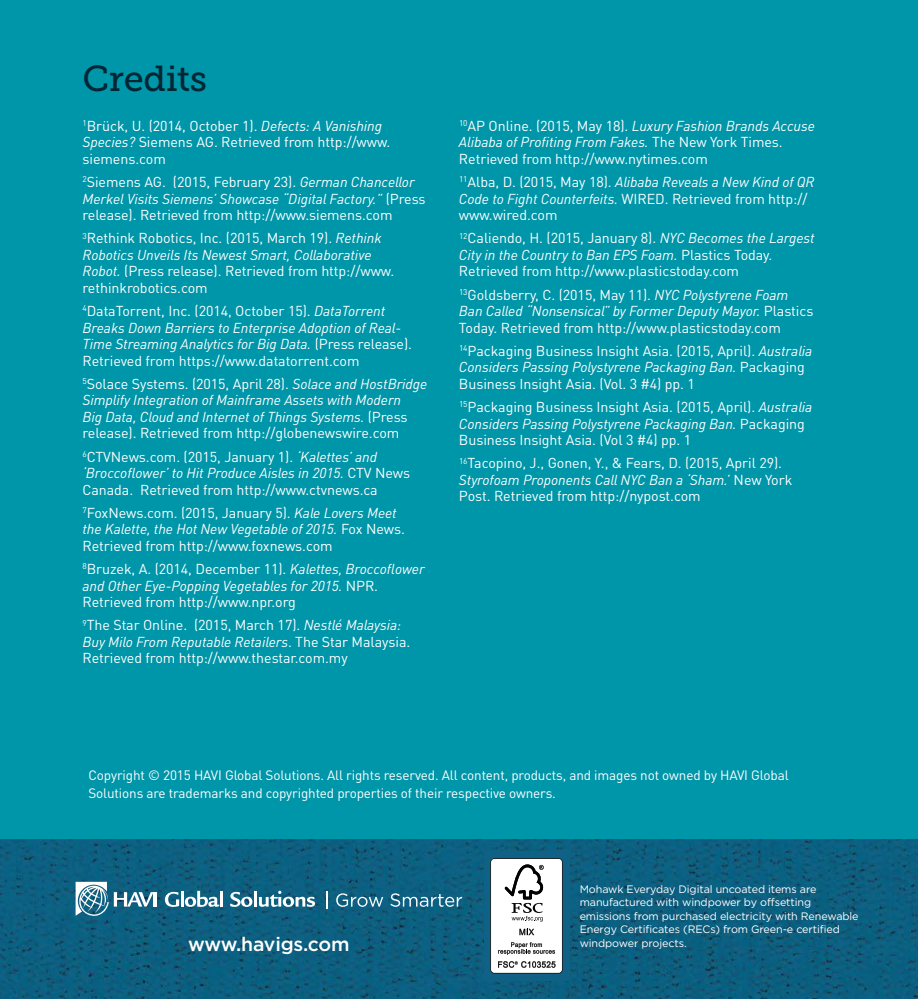
<style>
.page{position:relative;width:918px;height:999px;background:#fff}
.page>*{position:absolute;margin:0;border:0;box-sizing:border-box;transform-origin:0 0}
.t1{font:36px "Museo Slab 500";letter-spacing:-.01em;color:#012735}
.t2{font:500 19.5px "Gotham";letter-spacing:-.01em;color:#fff}
.t3{font:14.25px/16.5px "DINOT";letter-spacing:-.005em;color:#fff}
.t4{font:italic 14.25px/16.5px "DINOT";letter-spacing:-.005em;color:#fff}
.t5{font:13.5px/18px "DINOT";letter-spacing:-.01em;color:#fff}
.t6{font:10.8px/13.5px "Gotham";letter-spacing:-.01em;color:#fff}
.s1{font-style:italic}
.s2{font-style:normal}
</style>
<div class="page">
<img style="left:0;top:839px;width:918px;height:160px">
<div style="left:484px;top:851px;width:85px;height:130px;background:#0f6285"></div>
<div style="left:0;top:0;width:918px;height:839px;background:#0096a9"></div>
<svg style="left:490px;top:858px;width:73px;height:116px"></svg>
<svg style="left:75px;top:882px;width:79px;height:35px"></svg>
<hr style="left:154px;top:892px;width:3px;height:15px;background:#fff">
<svg style="left:165px;top:892px;width:14px;height:15px"></svg>
<hr style="left:181px;top:891px;width:3px;height:16px;background:#fff">
<svg style="left:185px;top:891px;width:34px;height:16px"></svg>
<hr style="left:220px;top:891px;width:3px;height:16px;background:#fff">
<svg style="left:230px;top:892px;width:22px;height:15px"></svg>
<hr style="left:254px;top:891px;width:3px;height:16px;background:#fff">
<svg style="left:259px;top:891px;width:56px;height:16px"></svg>
<svg style="left:326px;top:892px;width:1px;height:17px"></svg>
<svg style="left:336px;top:893px;width:47px;height:14px"></svg>
<svg style="left:390px;top:893px;width:72px;height:14px"></svg>
<h1 class="t1" style="left:82px;top:58px;width:126px">Credits</h1>
<p class="t3" style="left:82px;top:117px;width:309px"><sup>1</sup>Brück, U. (2014, October 1). <span class="s1">Defects: A Vanishing<br>Species?</span> Siemens AG. Retrieved from http://www. siemens.com</p>
<p class="t3" style="left:82px;top:173px;width:345px"><sup>2</sup>Siemens AG. (2015, February 23). <span class="s1">German Chancellor<br>Merkel Visits Siemens’ Showcase “Digital Factory.”</span> (Press release). Retrieved from http://www.siemens.com</p>
<p class="t3" style="left:82px;top:229px;width:313px"><sup>3</sup>Rethink Robotics, Inc. (2015, March 19). <span class="s1">Rethink Robotics Unveils Its Newest Smart, Collaborative Robot.</span> (Press release). Retrieved from http://www. rethinkrobotics.com</p>
<p class="t4" style="left:82px;top:302px;width:331px"><sup>4</sup><span class="s2">DataTorrent, Inc. (2014, October 15).</span> DataTorrent Breaks Down Barriers to Enterprise Adoption of Real-Time Streaming Analytics for Big Data. <span class="s2">(Press release).<br>Retrieved from https://www.datatorrent.com</span></p>
<p class="t4" style="left:82px;top:375px;width:346px"><sup>5</sup><span class="s2">Solace Systems. (2015, April 28).</span> Solace and HostBridge Simplify Integration of Mainframe Assets with Modern<br>Big Data, Cloud and Internet of Things Systems. <span class="s2">(Press release). Retrieved from http://globenewswire.com</span></p>
<p class="t3" style="left:82px;top:448px;width:329px"><sup>6</sup>CTVNews.com. (2015, January 1). <span class="s1">‘Kalettes’ and ‘Broccoflower’ to Hit Produce Aisles in 2015.</span> CTV News<br>Canada. Retrieved from http://www.ctvnews.ca</p>
<p class="t3" style="left:82px;top:504px;width:324px"><sup>7</sup>FoxNews.com. (2015, January 5). <span class="s1">Kale Lovers Meet the Kalette, the Hot New Vegetable of 2015.</span> Fox News.<br>Retrieved from http://www.foxnews.com</p>
<p class="t3" style="left:82px;top:560px;width:344px"><sup>8</sup>Bruzek, A. (2014, December 11). <span class="s1">Kalettes, Broccoflower and Other Eye-Popping Vegetables for 2015.</span> NPR.<br>Retrieved from http://www.npr.org</p>
<p class="t3" style="left:82px;top:616px;width:329px"><sup>9</sup>The Star Online. (2015, March 17). <span class="s1">Nestlé Malaysia:<br>Buy Milo From Reputable Retailers</span>. The Star Malaysia.<br>Retrieved from http://www.thestar.com.my</p>
<p class="t3" style="left:459px;top:117px;width:357px"><sup>10</sup>AP Online. (2015, May 18). <span class="s1">Luxury Fashion Brands Accuse<br>Alibaba of Profiting From Fakes.</span> The New York Times.<br>Retrieved from http://www.nytimes.com</p>
<p class="t3" style="left:459px;top:173px;width:357px"><sup>11</sup>Alba, D. (2015, May 18). <span class="s1">Alibaba Reveals a New Kind of QR<br>Code to Fight Counterfeits.</span> WIRED. Retrieved from http:// www.wired.com</p>
<p class="t3" style="left:459px;top:229px;width:357px"><sup>12</sup>Caliendo, H. (2015, January 8). <span class="s1">NYC Becomes the Largest<br>City in the Country to Ban EPS Foam.</span> Plastics Today.<br>Retrieved from http://www.plasticstoday.com</p>
<p class="t3" style="left:459px;top:286px;width:356px"><sup>13</sup>Goldsberry, C. (2015, May 11). <span class="s1">NYC Polystyrene Foam<br>Ban Called “Nonsensical” by Former Deputy Mayor.</span> Plastics<br>Today. Retrieved from http://www.plasticstoday.com</p>
<p class="t3" style="left:459px;top:342px;width:355px"><sup>14</sup>Packaging Business Insight Asia. (2015, April). <span class="s1">Australia<br>Considers Passing Polystyrene Packaging Ban.</span> Packaging<br>Business Insight Asia. (Vol. 3 #4) pp. 1</p>
<p class="t3" style="left:459px;top:398px;width:355px"><sup>15</sup>Packaging Business Insight Asia. (2015, April). <span class="s1">Australia<br>Considers Passing Polystyrene Packaging Ban.</span> Packaging<br>Business Insight Asia. (Vol 3 #4) pp. 1</p>
<p class="t3" style="left:459px;top:454px;width:335px"><sup>16</sup>Tacopino, J., Gonen, Y., &amp; Fears, D. (2015, April 29).<br><span class="s1">Styrofoam Proponents Call NYC Ban a ‘Sham.’</span> New York<br>Post. Retrieved from http://nypost.com</p>
<p class="t5" style="left:88px;top:766px;width:702px">Copyright © 2015 HAVI Global Solutions. All rights reserved. All content, products, and images not owned by HAVI Global<br>Solutions are trademarks and copyrighted properties of their respective owners.</p>
<h2 class="t2" style="left:188px;top:933px;width:163px">www.havigs.com</h2>
<p class="t6" style="left:580px;top:882px;width:281px">Mohawk Everyday Digital uncoated items are manufactured with windpower by offsetting emissions from purchased electricity with Renewable Energy Certificates (RECs) from Green-e certified windpower projects.</p>
</div>
